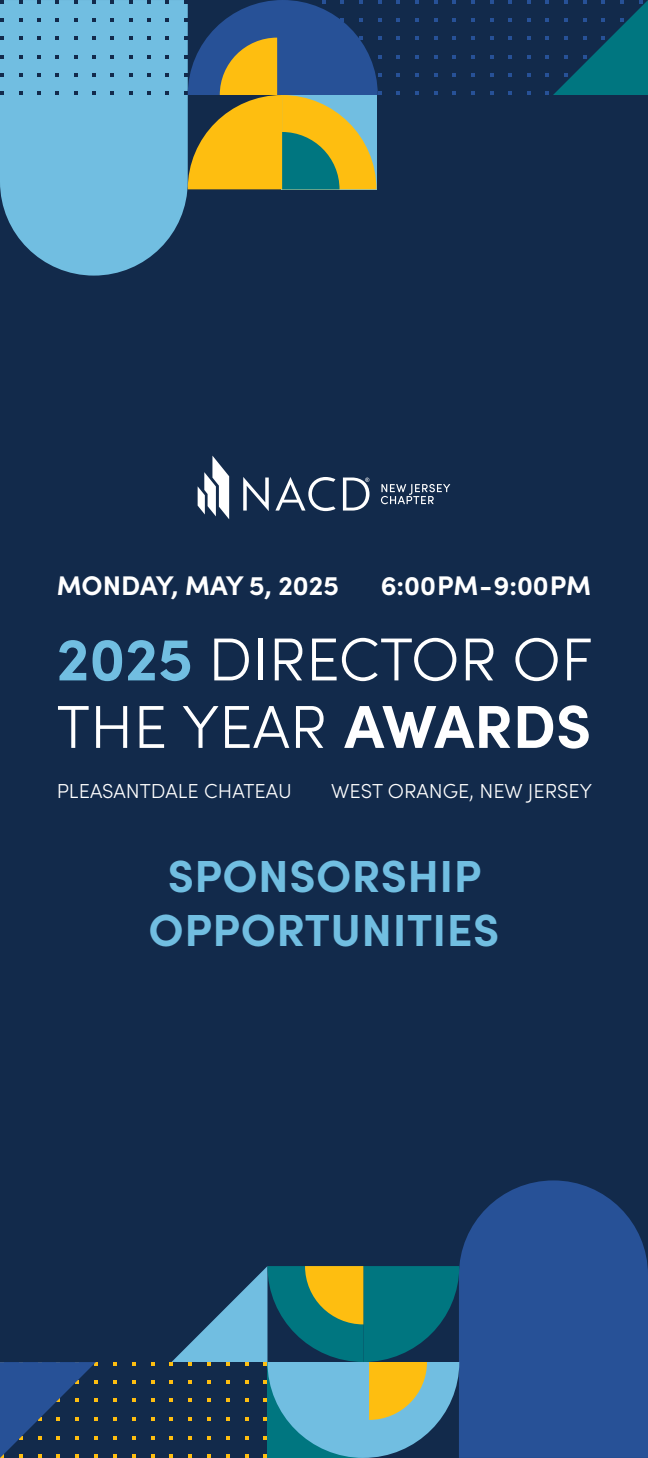
<style>
.page{position:relative;width:648px;height:1458px;background:#122a4b}
.page>*{position:absolute;margin:0;border:0;box-sizing:border-box;transform-origin:0 0}
.t1{font:300 60.75px/67.5px "Sofia Pro";color:#fff}
.t2{font:700 45px/54px "Sofia Pro";letter-spacing:.01em;color:#71bee1;text-align:center}
.t3{font:700 27px "Sofia Pro";letter-spacing:-.005em;color:#fff}
.t4{font:300 20.25px "Sofia Pro";color:#fff}
.s1{font-weight:700;color:#71bee1}
.s2{font-weight:700}
</style>
<div class="page">
<svg style="left:381px;top:484px;width:69px;height:20px"></svg>
<svg style="left:243px;top:477px;width:26px;height:34px"></svg>
<svg style="left:275px;top:477px;width:61px;height:34px"></svg>
<svg style="left:198px;top:456px;width:31px;height:63px"></svg>
<svg style="left:343px;top:478px;width:27px;height:33px"></svg>
<svg style="left:0;top:0;width:188px;height:276px;background:#69b2d5"></svg>
<svg style="left:434px;top:73px;width:4px;height:4px"></svg>
<svg style="left:434px;top:91px;width:4px;height:4px"></svg>
<svg style="left:434px;top:55px;width:4px;height:4px"></svg>
<svg style="left:434px;top:18px;width:4px;height:4px"></svg>
<svg style="left:434px;top:36px;width:4px;height:4px"></svg>
<svg style="left:434px;top:0;width:4px;height:4px"></svg>
<svg style="left:527px;top:73px;width:4px;height:4px"></svg>
<svg style="left:527px;top:91px;width:4px;height:4px"></svg>
<svg style="left:527px;top:55px;width:4px;height:4px"></svg>
<svg style="left:527px;top:18px;width:4px;height:4px"></svg>
<svg style="left:527px;top:36px;width:4px;height:4px"></svg>
<svg style="left:527px;top:0;width:4px;height:4px"></svg>
<svg style="left:396px;top:73px;width:4px;height:4px"></svg>
<svg style="left:396px;top:91px;width:4px;height:4px"></svg>
<svg style="left:396px;top:55px;width:4px;height:4px"></svg>
<svg style="left:396px;top:18px;width:4px;height:4px"></svg>
<svg style="left:396px;top:36px;width:4px;height:4px"></svg>
<svg style="left:396px;top:0;width:4px;height:4px"></svg>
<svg style="left:471px;top:73px;width:4px;height:4px"></svg>
<svg style="left:471px;top:91px;width:4px;height:4px"></svg>
<svg style="left:471px;top:55px;width:4px;height:4px"></svg>
<svg style="left:471px;top:18px;width:4px;height:4px"></svg>
<svg style="left:471px;top:36px;width:4px;height:4px"></svg>
<svg style="left:471px;top:0;width:4px;height:4px"></svg>
<svg style="left:452px;top:73px;width:4px;height:4px"></svg>
<svg style="left:452px;top:91px;width:4px;height:4px"></svg>
<svg style="left:452px;top:55px;width:4px;height:4px"></svg>
<svg style="left:452px;top:18px;width:4px;height:4px"></svg>
<svg style="left:452px;top:36px;width:4px;height:4px"></svg>
<svg style="left:452px;top:0;width:4px;height:4px"></svg>
<svg style="left:415px;top:73px;width:4px;height:4px"></svg>
<svg style="left:415px;top:91px;width:4px;height:4px"></svg>
<svg style="left:415px;top:55px;width:4px;height:4px"></svg>
<svg style="left:415px;top:18px;width:4px;height:4px"></svg>
<svg style="left:415px;top:36px;width:4px;height:4px"></svg>
<svg style="left:415px;top:0;width:4px;height:4px"></svg>
<svg style="left:508px;top:73px;width:4px;height:4px"></svg>
<svg style="left:508px;top:91px;width:4px;height:4px"></svg>
<svg style="left:508px;top:55px;width:4px;height:4px"></svg>
<svg style="left:508px;top:18px;width:4px;height:4px"></svg>
<svg style="left:508px;top:36px;width:4px;height:4px"></svg>
<svg style="left:508px;top:0;width:4px;height:4px"></svg>
<svg style="left:490px;top:73px;width:4px;height:4px"></svg>
<svg style="left:490px;top:91px;width:4px;height:4px"></svg>
<svg style="left:490px;top:55px;width:4px;height:4px"></svg>
<svg style="left:490px;top:18px;width:4px;height:4px"></svg>
<svg style="left:490px;top:36px;width:4px;height:4px"></svg>
<svg style="left:490px;top:0;width:4px;height:4px"></svg>
<svg style="left:74px;top:73px;width:4px;height:4px"></svg>
<svg style="left:74px;top:91px;width:4px;height:3px"></svg>
<svg style="left:74px;top:55px;width:4px;height:4px"></svg>
<svg style="left:74px;top:18px;width:4px;height:4px"></svg>
<svg style="left:74px;top:36px;width:4px;height:4px"></svg>
<svg style="left:74px;top:0;width:4px;height:4px"></svg>
<svg style="left:19px;top:73px;width:4px;height:4px"></svg>
<svg style="left:19px;top:91px;width:4px;height:3px"></svg>
<svg style="left:19px;top:55px;width:4px;height:4px"></svg>
<svg style="left:19px;top:18px;width:4px;height:4px"></svg>
<svg style="left:19px;top:36px;width:4px;height:4px"></svg>
<svg style="left:19px;top:0;width:4px;height:4px"></svg>
<svg style="left:110px;top:73px;width:4px;height:4px"></svg>
<svg style="left:110px;top:91px;width:4px;height:3px"></svg>
<svg style="left:110px;top:55px;width:4px;height:4px"></svg>
<svg style="left:110px;top:18px;width:4px;height:4px"></svg>
<svg style="left:110px;top:36px;width:4px;height:4px"></svg>
<svg style="left:110px;top:0;width:4px;height:4px"></svg>
<svg style="left:0;top:73px;width:4px;height:4px"></svg>
<svg style="left:0;top:91px;width:4px;height:3px"></svg>
<svg style="left:0;top:55px;width:4px;height:4px"></svg>
<svg style="left:0;top:18px;width:4px;height:4px"></svg>
<svg style="left:0;top:36px;width:4px;height:4px"></svg>
<svg style="left:0;top:0;width:4px;height:4px"></svg>
<svg style="left:92px;top:73px;width:4px;height:4px"></svg>
<svg style="left:92px;top:91px;width:4px;height:3px"></svg>
<svg style="left:92px;top:55px;width:4px;height:4px"></svg>
<svg style="left:92px;top:18px;width:4px;height:4px"></svg>
<svg style="left:92px;top:36px;width:4px;height:4px"></svg>
<svg style="left:92px;top:0;width:4px;height:4px"></svg>
<svg style="left:55px;top:73px;width:4px;height:4px"></svg>
<svg style="left:55px;top:91px;width:4px;height:3px"></svg>
<svg style="left:55px;top:55px;width:4px;height:4px"></svg>
<svg style="left:55px;top:18px;width:4px;height:4px"></svg>
<svg style="left:55px;top:36px;width:4px;height:4px"></svg>
<svg style="left:55px;top:0;width:4px;height:4px"></svg>
<svg style="left:37px;top:73px;width:4px;height:4px"></svg>
<svg style="left:37px;top:91px;width:4px;height:3px"></svg>
<svg style="left:37px;top:55px;width:4px;height:4px"></svg>
<svg style="left:37px;top:18px;width:4px;height:4px"></svg>
<svg style="left:37px;top:36px;width:4px;height:4px"></svg>
<svg style="left:37px;top:0;width:4px;height:4px"></svg>
<svg style="left:129px;top:73px;width:4px;height:4px"></svg>
<svg style="left:129px;top:91px;width:4px;height:3px"></svg>
<svg style="left:129px;top:55px;width:4px;height:4px"></svg>
<svg style="left:129px;top:18px;width:4px;height:4px"></svg>
<svg style="left:129px;top:36px;width:4px;height:4px"></svg>
<svg style="left:129px;top:0;width:4px;height:4px"></svg>
<svg style="left:165px;top:73px;width:4px;height:4px"></svg>
<svg style="left:165px;top:91px;width:4px;height:3px"></svg>
<svg style="left:165px;top:55px;width:4px;height:4px"></svg>
<svg style="left:165px;top:18px;width:4px;height:4px"></svg>
<svg style="left:165px;top:36px;width:4px;height:4px"></svg>
<svg style="left:165px;top:0;width:4px;height:4px"></svg>
<svg style="left:147px;top:73px;width:4px;height:4px"></svg>
<svg style="left:147px;top:91px;width:4px;height:3px"></svg>
<svg style="left:147px;top:55px;width:4px;height:4px"></svg>
<svg style="left:147px;top:18px;width:4px;height:4px"></svg>
<svg style="left:147px;top:36px;width:4px;height:4px"></svg>
<svg style="left:147px;top:0;width:4px;height:4px"></svg>
<svg style="left:545px;top:0;width:103px;height:95px"></svg>
<svg style="left:184px;top:0;width:198px;height:189px"></svg>
<svg style="left:459px;top:1180px;width:189px;height:278px;background:#254e91"></svg>
<svg style="left:113px;top:1380px;width:4px;height:4px"></svg>
<svg style="left:113px;top:1362px;width:4px;height:4px"></svg>
<svg style="left:113px;top:1398px;width:4px;height:4px"></svg>
<svg style="left:113px;top:1436px;width:4px;height:4px"></svg>
<svg style="left:113px;top:1417px;width:4px;height:4px"></svg>
<svg style="left:113px;top:1454px;width:4px;height:4px"></svg>
<svg style="left:132px;top:1380px;width:4px;height:4px"></svg>
<svg style="left:132px;top:1362px;width:4px;height:4px"></svg>
<svg style="left:132px;top:1398px;width:4px;height:4px"></svg>
<svg style="left:132px;top:1436px;width:4px;height:4px"></svg>
<svg style="left:132px;top:1417px;width:4px;height:4px"></svg>
<svg style="left:132px;top:1454px;width:4px;height:4px"></svg>
<svg style="left:151px;top:1380px;width:4px;height:4px"></svg>
<svg style="left:151px;top:1362px;width:4px;height:4px"></svg>
<svg style="left:151px;top:1398px;width:4px;height:4px"></svg>
<svg style="left:151px;top:1436px;width:4px;height:4px"></svg>
<svg style="left:151px;top:1417px;width:4px;height:4px"></svg>
<svg style="left:151px;top:1454px;width:4px;height:4px"></svg>
<svg style="left:0;top:1362px;width:98px;height:96px"></svg>
<svg style="left:169px;top:1266px;width:290px;height:192px"></svg>
<h3 class="t3" style="left:57px;top:565px;width:284px">MONDAY, MAY 5, 2025</h3>
<h3 class="t3" style="left:381px;top:565px;width:212px">6:00 PM - 9:00 PM</h3>
<h1 class="t1" style="left:57px;top:622px;width:538px"><span class="s1">2025</span> DIRECTOR OF<br>THE YEAR <span class="s2">AWARDS</span></h1>
<p class="t4" style="left:57px;top:776px;width:237px">PLEASANTDALE CHATEAU</p>
<p class="t4" style="left:331px;top:776px;width:262px">WEST ORANGE, NEW JERSEY</p>
<h2 class="t2" style="left:149px;top:845px;width:352px">SPONSORSHIP<br>OPPORTUNITIES</h2>
</div>
